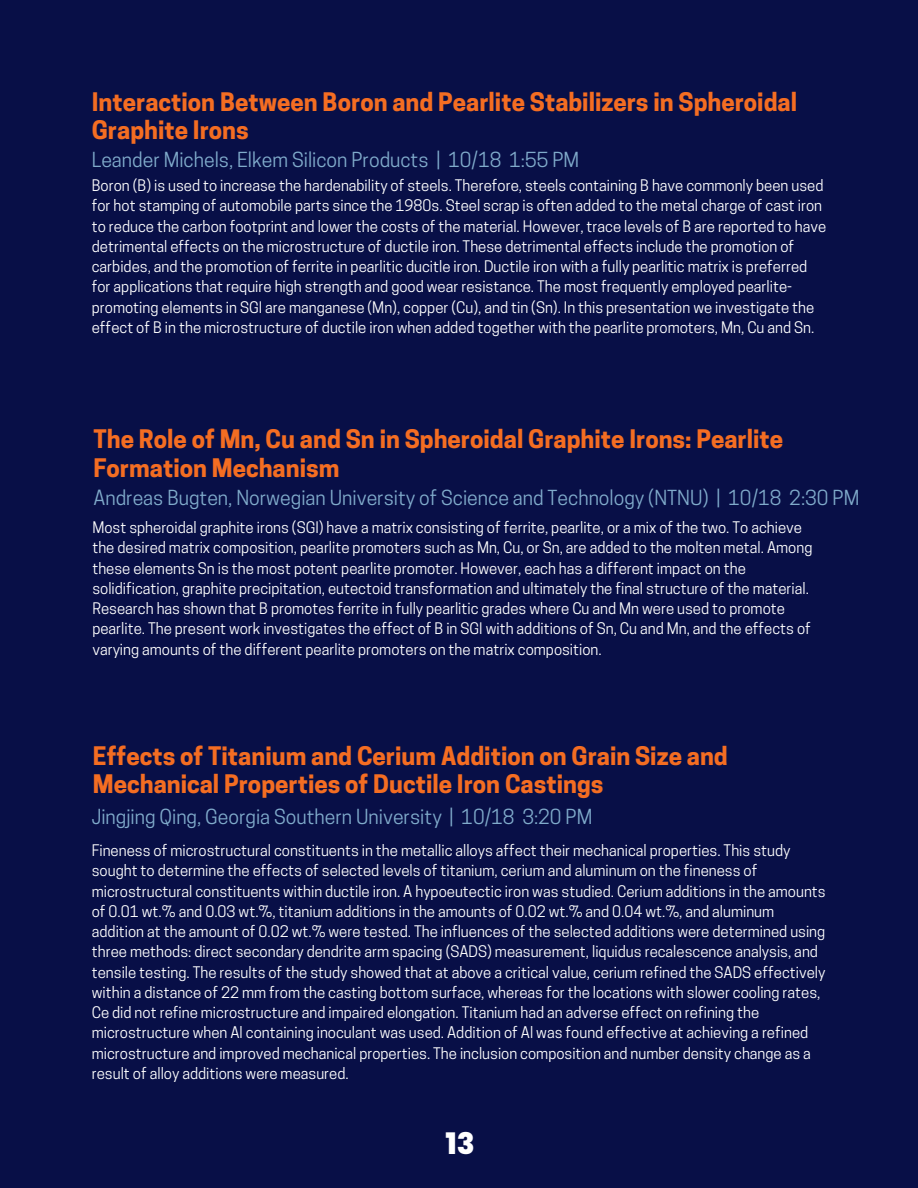
<style>
.page{position:relative;width:918px;height:1188px;background:#080f47}
.page>*{position:absolute;margin:0;border:0;box-sizing:border-box;transform-origin:0 0}
.t1{font:800 29.7px "Poppins";color:#fff}
.t2{font:700 24px/28.2px "Cooper Hewitt";color:#f46d22}
.t3{font:19.5px "Cooper Hewitt";color:#80abcb}
.t4{font:15px/20.2px "Cooper Hewitt";color:#fff}
</style>
<div class="page">
<h2 class="t2" style="left:92px;top:91px;width:707px">Interaction Between Boron and Pearlite Stabilizers in Spheroidal<br>Graphite Irons</h2>
<p class="t3" style="left:92px;top:153px;width:489px">Leander Michels, Elkem Silicon Products | 10/18 1:55 PM</p>
<h1 class="t4" style="left:92px;top:177px;width:736px">Boron (B) is used to increase the hardenability of steels. Therefore, steels containing B have commonly been used for hot stamping of automobile parts since the 1980s. Steel scrap is often added to the metal charge of cast iron to reduce the carbon footprint and lower the costs of the material. However, trace levels of B are reported to have detrimental effects on the microstructure of ductile iron. These detrimental effects include the promotion of carbides, and the promotion of ferrite in pearlitic ducitle iron. Ductile iron with a fully pearlitic matrix is preferred for applications that require high strength and good wear resistance. The most frequently employed pearlite&shy;promoting elements in SGI are manganese (Mn), copper (Cu), and tin (Sn). In this presentation we investigate the effect of B in the microstructure of ductile iron when added together with the pearlite promoters, Mn, Cu and Sn.</h1>
<h2 class="t2" style="left:93px;top:428px;width:691px">The Role of Mn, Cu and Sn in Spheroidal Graphite Irons: Pearlite<br>Formation Mechanism</h2>
<p class="t3" style="left:93px;top:490px;width:767px">Andreas Bugten, Norwegian University of Science and Technology (NTNU) | 10/18 2:30 PM</p>
<h1 class="t4" style="left:92px;top:519px;width:722px">Most spheroidal graphite irons (SGI) have a matrix consisting of ferrite, pearlite, or a mix of the two. To achieve the desired matrix composition, pearlite promoters such as Mn, Cu, or Sn, are added to the molten metal. Among these elements Sn is the most potent pearlite promoter. However, each has a different impact on the solidification, graphite precipitation, eutectoid transformation and ultimately the final structure of the material.<br>Research has shown that B promotes ferrite in fully pearlitic grades where Cu and Mn were used to promote pearlite. The present work investigates the effect of B in SGI with additions of Sn, Cu and Mn, and the effects of varying amounts of the different pearlite promoters on the matrix composition.</h1>
<h2 class="t2" style="left:93px;top:745px;width:636px">Effects of Titanium and Cerium Addition on Grain Size and<br>Mechanical Properties of Ductile Iron Castings</h2>
<p class="t3" style="left:92px;top:809px;width:502px">Jingjing Qing, Georgia Southern University | 10/18 3:20 PM</p>
<p class="t4" style="left:92px;top:842px;width:735px">Fineness of microstructural constituents in the metallic alloys affect their mechanical properties. This study sought to determine the effects of selected levels of titanium, cerium and aluminum on the fineness of microstructural constituents within ductile iron. A hypoeutectic iron was studied. Cerium additions in the amounts of 0.01 wt.% and 0.03 wt.%, titanium additions in the amounts of 0.02 wt.% and 0.04 wt.%, and aluminum addition at the amount of 0.02 wt.% were tested. The influences of the selected additions were determined using three methods: direct secondary dendrite arm spacing (SADS) measurement, liquidus recalescence analysis, and tensile testing. The results of the study showed that at above a critical value, cerium refined the SADS effectively within a distance of 22 mm from the casting bottom surface, whereas for the locations with slower cooling rates, Ce did not refine microstructure and impaired elongation. Titanium had an adverse effect on refining the microstructure when Al containing inoculant was used. Addition of Al was found effective at achieving a refined microstructure and improved mechanical properties. The inclusion composition and number density change as a result of alloy additions were measured.</p>
<h1 class="t1" style="left:445px;top:1123px;width:31px">13</h1>
</div>
